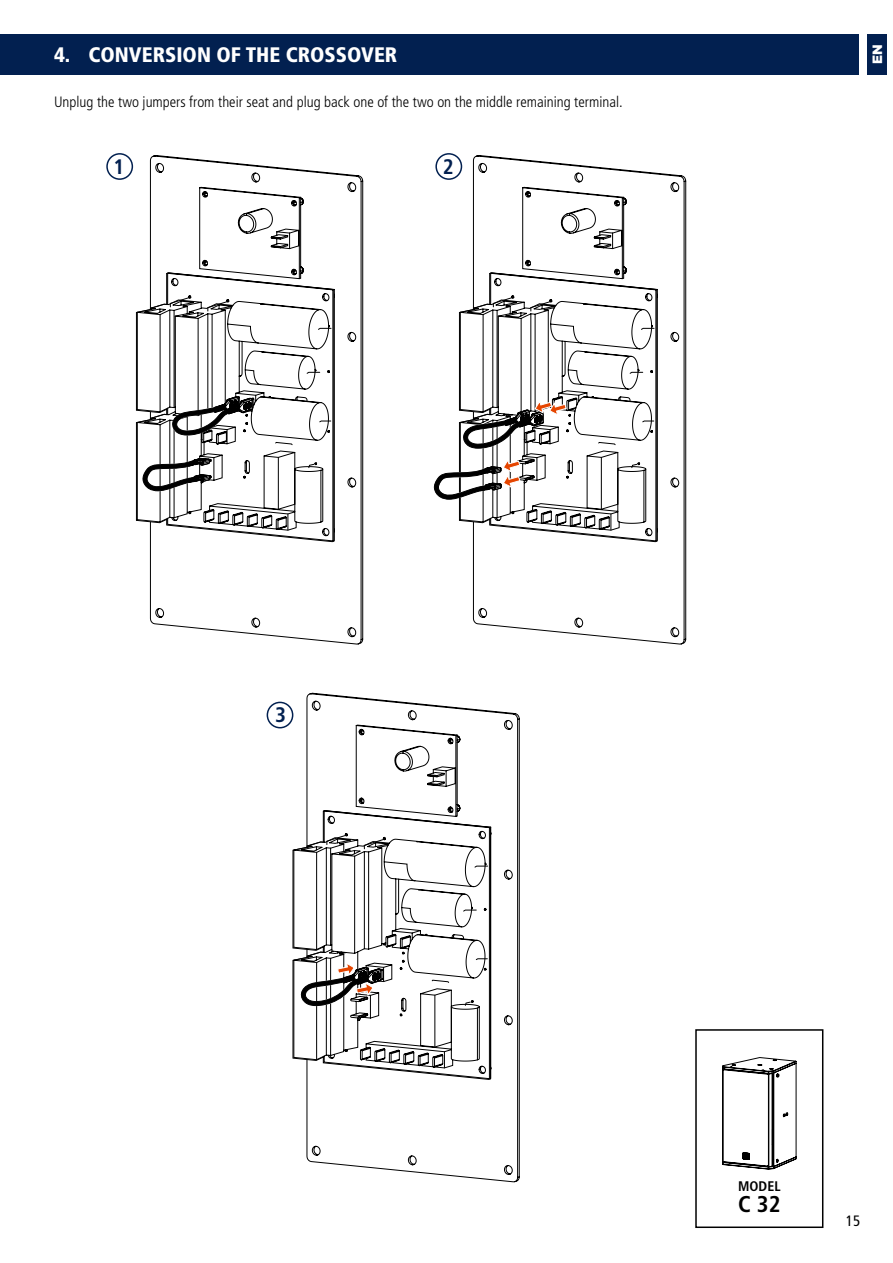
<style>
.page{position:relative;width:893px;height:1263px;background:#fff}
.page>*{position:absolute;margin:0;border:0;box-sizing:border-box;transform-origin:0 0}
.t1{font:700 condensed 22.8px "Frutiger LT Std";color:#000}
.t2{font:900 condensed 21px "Frutiger LT Std";color:#fff}
.t3{font:700 condensed 21px "Frutiger LT Std";color:#022050}
.t4{font:300 condensed 15px "Frutiger LT Std";color:#000}
.t5{font:condensed 15px "Frutiger LT Std";color:#000}
.t6{font:700 condensed 13.95px "Frutiger LT Std";color:#000}
.t7{font:900 13.5px "Gotham";color:#fff}
</style>
<div class="page">
<div style="left:0;top:34px;width:859px;height:41px;background:#022050"></div>
<div style="left:867px;top:34px;width:20px;height:41px;background:#022050"></div>
<svg style="left:150px;top:155px;width:214px;height:490px"></svg>
<svg style="left:136px;top:272px;width:199px;height:270px"></svg>
<svg style="left:142px;top:293px;width:190px;height:243px"></svg>
<svg style="left:306px;top:692px;width:214px;height:491px"></svg>
<svg style="left:293px;top:810px;width:199px;height:269px"></svg>
<svg style="left:300px;top:830px;width:188px;height:244px"></svg>
<svg style="left:473px;top:155px;width:214px;height:490px"></svg>
<svg style="left:472px;top:272px;width:186px;height:270px"></svg>
<svg style="left:434px;top:293px;width:221px;height:243px"></svg>
<div style="left:695px;top:1029px;width:128px;height:199px;border:2px solid #000"></div>
<svg style="left:722px;top:1057px;width:75px;height:113px"></svg>
<div style="left:106px;top:153px;width:27px;height:27px;border:2px solid #022050;border-radius:50%"></div>
<div style="left:435px;top:153px;width:27px;height:27px;border:2px solid #022050;border-radius:50%"></div>
<div style="left:267px;top:702px;width:26px;height:26px;border:2px solid #022050;border-radius:50%"></div>
<h2 class="t2" style="left:54px;top:42px;width:345px">4. CONVERSION OF THE CROSSOVER</h2>
<p class="t7" style="left:868px;top:64px;width:21px;rotate:-90deg">EN</p>
<p class="t4" style="left:54px;top:94px;width:568px">Unplug the two jumpers from their seat and plug back one of the two on the middle remaining terminal.</p>
<h2 class="t3" style="left:114px;top:154px;width:12px">1</h2>
<h2 class="t3" style="left:443px;top:154px;width:12px">2</h2>
<h2 class="t3" style="left:275px;top:702px;width:12px">3</h2>
<p class="t6" style="left:738px;top:1178px;width:44px">MODEL</p>
<h1 class="t1" style="left:738px;top:1191px;width:44px">C 32</h1>
<p class="t5" style="left:846px;top:1211px;width:16px">15</p>
</div>
